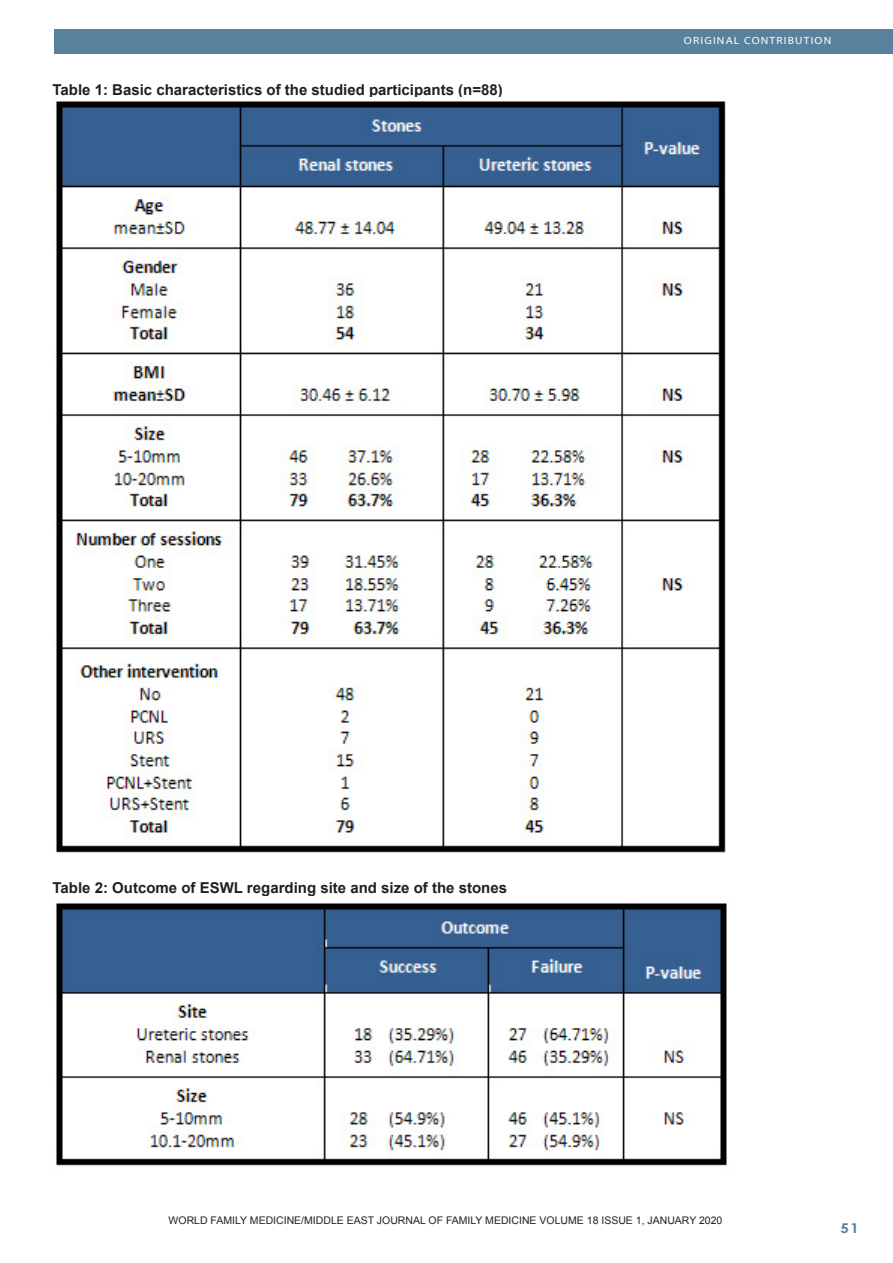
<style>
.page{position:relative;width:893px;height:1263px;background:#fff}
.page>*{position:absolute;margin:0;border:0;box-sizing:border-box;transform-origin:0 0}
.Footnote_Text{font:700 15px "Arial";color:#231f20}
.t1{font:700 13.5px "Century Gothic";color:#59809c;scale:1.1 1}
.Footnote_Text-2{font:10.5px "Arial";color:#231f20}
.t2{font:10.5px "Myriad";letter-spacing:.1em;color:#fff;scale:1.1 1}
</style>
<div class="page">
<div style="left:54px;top:30px;width:839px;height:24px;background:#59809c"></div>
<img style="left:56px;top:101px;width:670px;height:752px">
<img style="left:56px;top:903px;width:671px;height:263px">
<p class="Footnote_Text" style="left:52px;top:80px;width:452px">Table 1: Basic characteristics of the studied participants (n=88)</p>
<p class="t2" style="left:684px;top:35px;width:135px">ORIGINAL CONTRIBUTION</p>
<p class="Footnote_Text" style="left:52px;top:878px;width:456px">Table 2: Outcome of ESWL regarding site and size of the stones</p>
<p class="Footnote_Text-2" style="left:169px;top:1214px;width:555px">WORLD FAMILY MEDICINE/MIDDLE EAST JOURNAL OF FAMILY MEDICINE VOLUME 18 ISSUE 1, JANUARY 2020</p>
<p class="t1" style="left:840px;top:1218px;width:18px">51</p>
</div>
